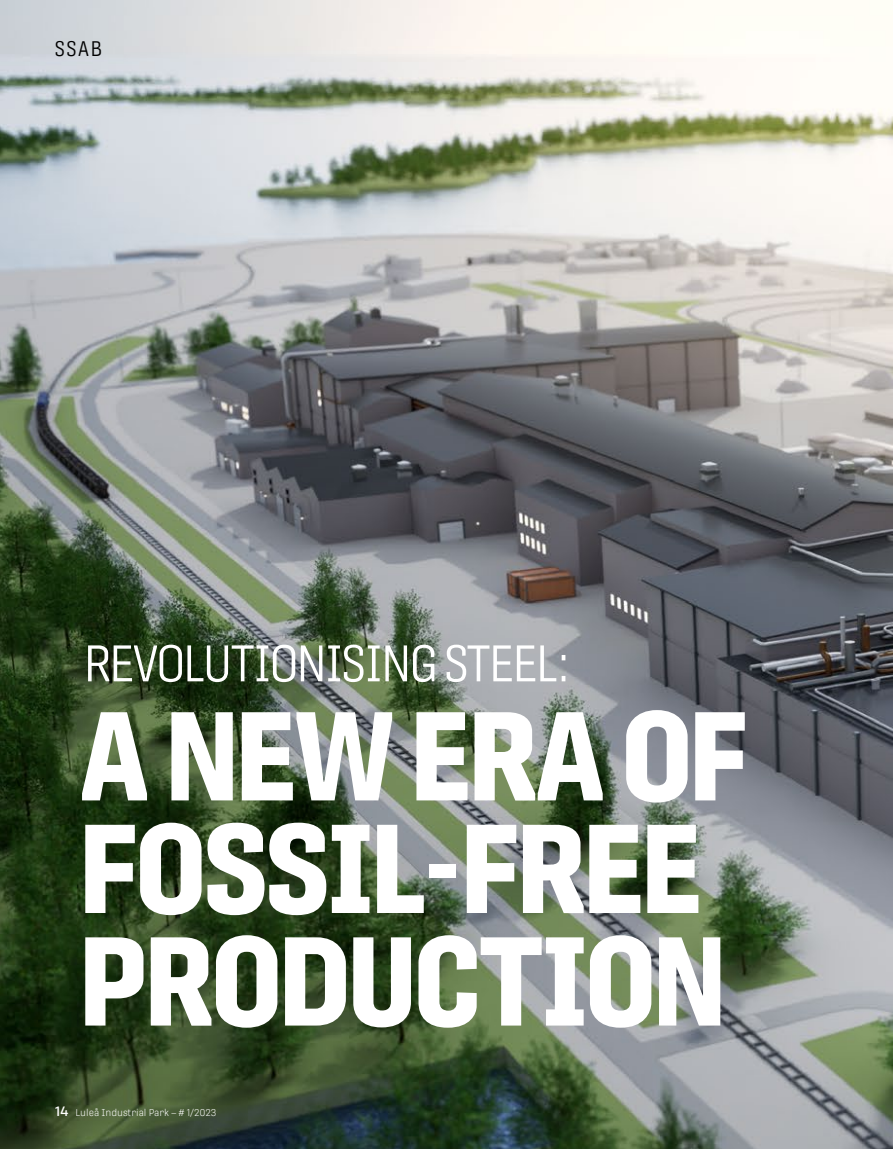
<style>
.page{position:relative;width:893px;height:1149px;background:#fff}
.page>*{position:absolute;margin:0;border:0;box-sizing:border-box;transform-origin:0 0}
.t1{font:700 125.4px/112.5px "Protipo Compact";color:#fff}
.t2{font:300 51px "Protipo Compact";letter-spacing:-.005em;color:#fff}
.t3{font:300 21px "Protipo Compact";color:#000}
.t4{font:300 9.75px "Protipo";color:#fff}
.s1{font-weight:500;font-size:13.5px}
</style>
<div class="page">
<img style="left:0;top:0;width:893px;height:1148px">
<p class="t3" style="left:55px;top:37px;width:48px">SSAB</p>
<p class="t2" style="left:85px;top:634px;width:486px">REVOLUTIONISING STEEL:</p>
<p class="t1" style="left:81px;top:699px;width:668px">A NEW ERA OF<br>FOSSIL-FREE<br>PRODUCTION</p>
<p class="t4" style="left:55px;top:1106px;width:163px"><span class="s1">14</span> Luleå Industrial Park – # 1/2023</p>
</div>
